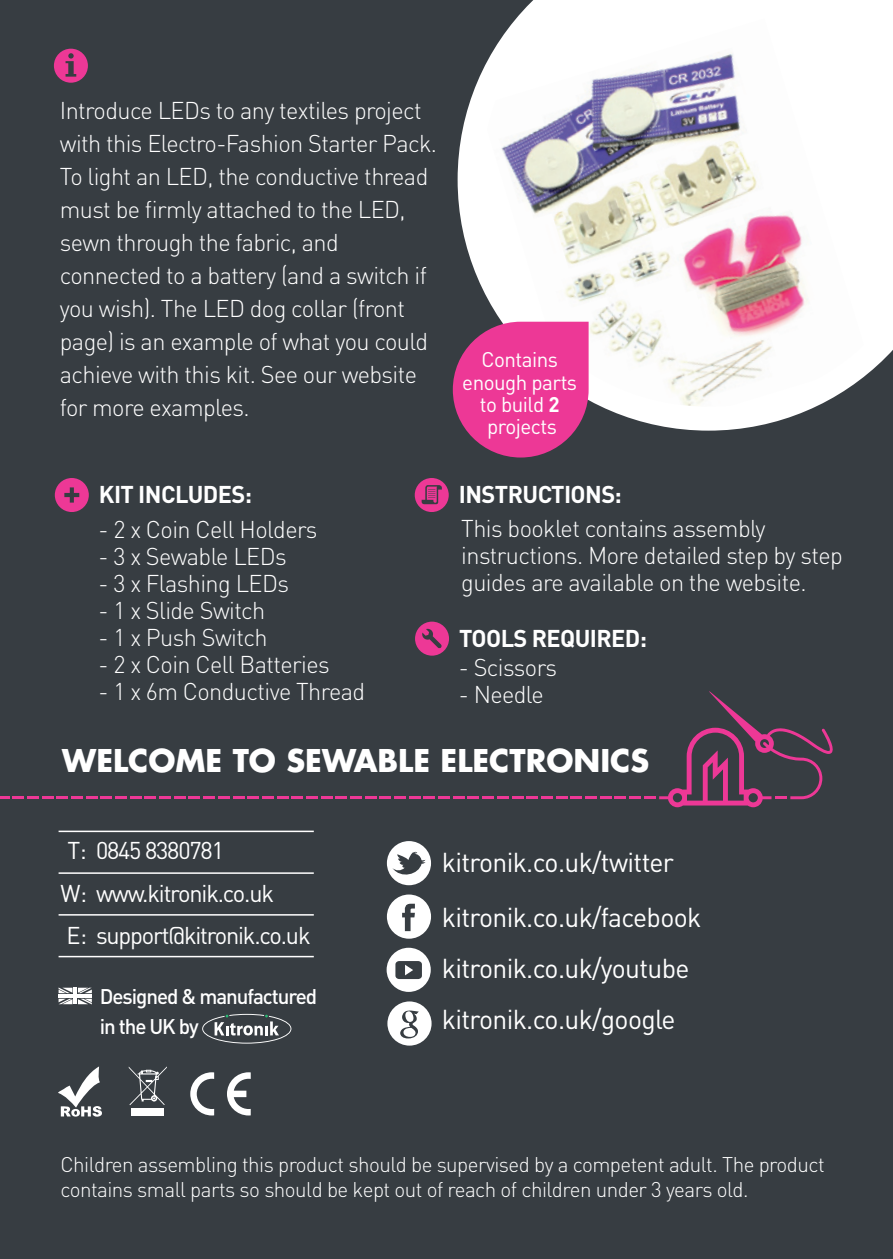
<style>
.page{position:relative;width:893px;height:1259px;background:#373d42}
.page>*{position:absolute;margin:0;border:0;box-sizing:border-box;transform-origin:0 0}
.t1{font:700 30.6px "Futura Std";color:#fff}
.t2{font:27px/54.3px "DIN Pro";letter-spacing:-.025em;color:#fff}
.t3{font:300 24px/33px "DIN Pro";letter-spacing:-.025em;color:#fff}
.t4{font:24px/42.3px "DIN Pro";letter-spacing:-.05em;color:#fff}
.t5{font:700 24px "DIN Pro";letter-spacing:-.025em;color:#fff}
.t6{font:300 21px/25.2px "DIN Pro";letter-spacing:-.025em;color:#fff}
.t7{font:21px/22.2px "DIN Pro";letter-spacing:-.025em;color:#fff;text-align:center}
.t8{font:500 21px/30px "DIN Pro";letter-spacing:-.05em;color:#fff}
.s1{font-weight:700}
</style>
<div class="page">
<svg style="left:452px;top:0;width:441px;height:431px;background:#dfd9dc"></svg>
<hr style="left:59px;top:830px;width:255px;height:2px;background:#fff">
<hr style="left:59px;top:872px;width:255px;height:2px;background:#fff">
<hr style="left:59px;top:914px;width:255px;height:1px;background:#fff">
<hr style="left:59px;top:956px;width:255px;height:1px;background:#fff">
<svg style="left:55px;top:478px;width:34px;height:34px"></svg>
<svg style="left:415px;top:478px;width:34px;height:34px"></svg>
<svg style="left:202px;top:1014px;width:89px;height:29px"></svg>
<hr style="left:74px;top:987px;width:3px;height:17px;background:#fff">
<hr style="left:59px;top:994px;width:33px;height:3px;background:#fff">
<svg style="left:59px;top:987px;width:13px;height:17px"></svg>
<svg style="left:78px;top:987px;width:14px;height:17px"></svg>
<svg style="left:0;top:691px;width:833px;height:116px"></svg>
<svg style="left:387px;top:841px;width:44px;height:44px"></svg>
<svg style="left:387px;top:1001px;width:45px;height:44px"></svg>
<svg style="left:387px;top:947px;width:44px;height:45px"></svg>
<svg style="left:387px;top:894px;width:44px;height:44px"></svg>
<svg style="left:453px;top:322px;width:136px;height:135px"></svg>
<svg style="left:415px;top:621px;width:34px;height:34px"></svg>
<svg style="left:58px;top:1066px;width:44px;height:51px"></svg>
<svg style="left:129px;top:1066px;width:38px;height:39px"></svg>
<svg style="left:227px;top:1072px;width:24px;height:43px"></svg>
<svg style="left:190px;top:1072px;width:24px;height:43px"></svg>
<div style="left:131px;top:1108px;width:32px;height:8px;background:#fff"></div>
<svg style="left:54px;top:49px;width:34px;height:34px"></svg>
<p class="t3" style="left:60px;top:92px;width:379px">Introduce LEDs to any textiles project with this Electro-Fashion Starter Pack.<br>To light an LED, the conductive thread must be firmly attached to the LED, sewn through the fabric, and connected to a battery (and a switch if you wish). The LED dog collar (front page) is an example of what you could achieve with this kit. See our website for more examples.</p>
<p class="t5" style="left:99px;top:478px;width:154px">KIT INCLUDES:</p>
<p class="t3" style="left:99px;top:512px;width:220px">- 2 x Coin Cell Holders</p>
<p class="t3" style="left:99px;top:539px;width:190px">- 3 x Sewable LEDs</p>
<p class="t3" style="left:99px;top:566px;width:192px">- 3 x Flashing LEDs</p>
<p class="t3" style="left:99px;top:593px;width:168px">- 1 x Slide Switch</p>
<p class="t3" style="left:99px;top:620px;width:170px">- 1 x Push Switch</p>
<p class="t3" style="left:99px;top:647px;width:233px">- 2 x Coin Cell Batteries</p>
<p class="t3" style="left:99px;top:674px;width:268px">- 1 x 6m Conductive Thread</p>
<p class="t7" style="left:462px;top:348px;width:116px">Contains enough parts to build <span class="s1">2 </span>projects</p>
<p class="t5" style="left:459px;top:478px;width:164px">INSTRUCTIONS:</p>
<p class="t3" style="left:461px;top:514px;width:383px;line-height:27px">This booklet contains assembly instructions. More detailed step by step guides are available on the website.</p>
<p class="t5" style="left:459px;top:621px;width:189px">TOOLS REQUIRED:</p>
<p class="t3" style="left:459px;top:649px;width:100px">- Scissors</p>
<p class="t3" style="left:459px;top:676px;width:87px">- Needle</p>
<p class="t1" style="left:62px;top:740px;width:588px">WELCOME TO SEWABLE ELECTRONICS</p>
<p class="t4" style="left:61px;top:828px;width:252px">T: 0845 8380781<br>W: www.kitronik.co.uk<br>E: support@kitronik.co.uk</p>
<p class="t8" style="left:100px;top:981px;width:219px">Designed &amp; manufactured in the UK by</p>
<p class="t2" style="left:442px;top:834px;width:261px">kitronik.co.uk/twitter kitronik.co.uk/facebook</p>
<p class="t2" style="left:442px;top:941px;width:249px;line-height:51.3px">kitronik.co.uk/youtube kitronik.co.uk/google</p>
<p class="t6" style="left:60px;top:1151px;width:766px">Children assembling this product should be supervised by a competent adult. The product contains small parts so should be kept out of reach of children under 3 years old.</p>
</div>
